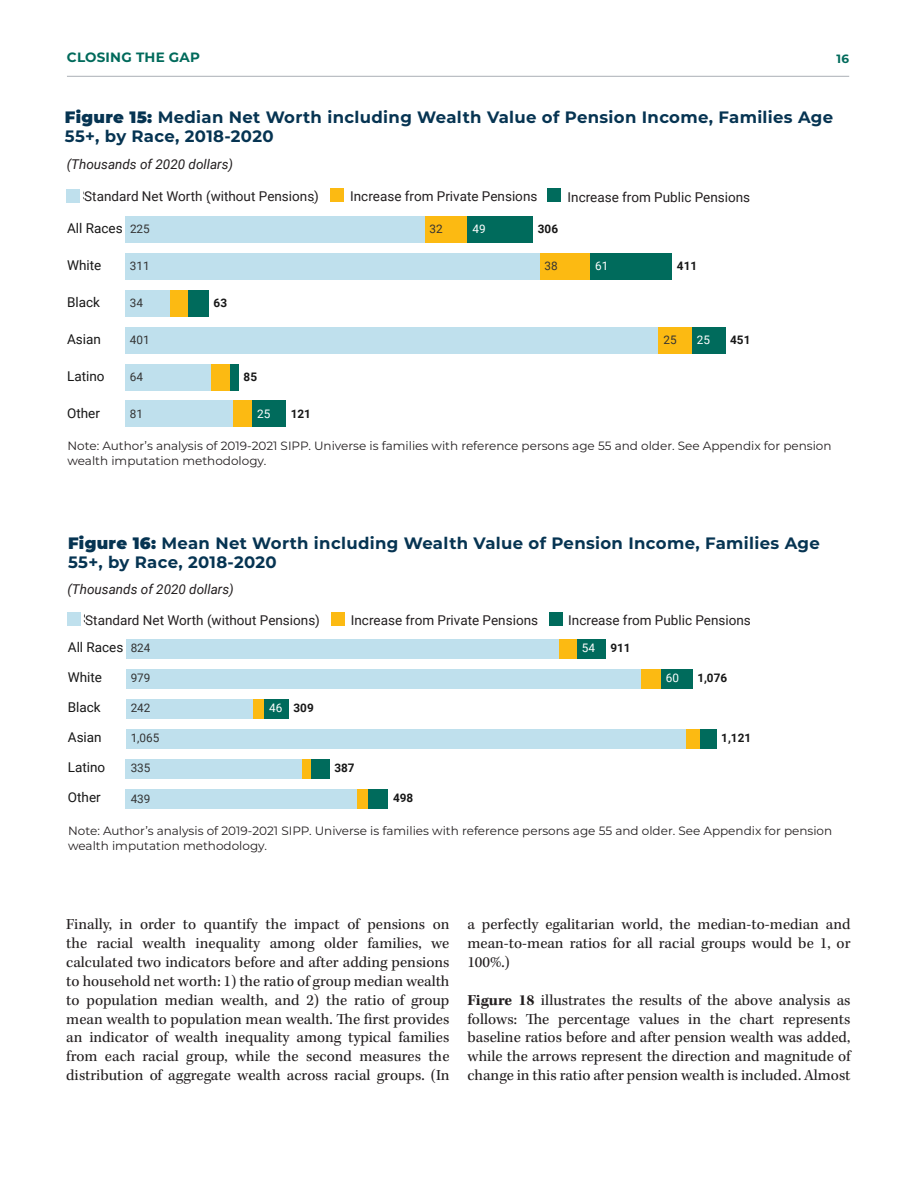
<style>
.page{position:relative;width:918px;height:1188px;background:#fff}
.page>*{position:absolute;margin:0;border:0;box-sizing:border-box;transform-origin:0 0}
.t1{font:700 16.5px/18.8px "Montserrat";letter-spacing:.02em;color:#063452}
.t2{font:15.75px/18.9px "Kepler Std";color:#231f20;text-align:justify}
.t3{font:15px "Roboto";color:#171717}
.t4{font:13.5px "Roboto";color:#171717}
.t5{font:13.5px "Roboto";color:#231f20}
.t6{font:italic 13.5px "Roboto";color:#231f20}
.t7{font:700 13.5px "Montserrat";letter-spacing:.015em;color:#006a5b}
.t8{font:12px/15px "Montserrat";color:#231f20}
.t9{font:700 12px "Montserrat";color:#006a5b}
.t10{font:11.7px "Roboto";color:#333}
.t11{font:700 11.7px "Roboto";color:#171717}
.t12{font:11.7px "Roboto";color:#fff}
.s1{font-weight:900}
.s2{font-weight:700}
</style>
<div class="page">
<hr style="left:67px;top:76px;width:782px;height:1px;background:#aaafb5">
<div style="left:125px;top:216px;width:300px;height:27px;background:#bfe0ed"></div>
<div style="left:425px;top:216px;width:43px;height:27px;background:#fcba12"></div>
<div style="left:468px;top:216px;width:65px;height:27px;background:#006b5c"></div>
<div style="left:125px;top:253px;width:415px;height:27px;background:#bfe0ed"></div>
<div style="left:540px;top:253px;width:50px;height:27px;background:#fcba12"></div>
<div style="left:590px;top:253px;width:82px;height:27px;background:#006b5c"></div>
<div style="left:125px;top:290px;width:45px;height:27px;background:#bfe0ed"></div>
<div style="left:170px;top:290px;width:18px;height:27px;background:#fcba12"></div>
<div style="left:188px;top:290px;width:21px;height:27px;background:#006b5c"></div>
<div style="left:125px;top:327px;width:534px;height:26px;background:#bfe0ed"></div>
<div style="left:659px;top:327px;width:33px;height:26px;background:#fcba12"></div>
<div style="left:692px;top:327px;width:33px;height:26px;background:#006b5c"></div>
<div style="left:125px;top:364px;width:86px;height:26px;background:#bfe0ed"></div>
<div style="left:211px;top:364px;width:19px;height:26px;background:#fcba12"></div>
<div style="left:230px;top:364px;width:9px;height:26px;background:#006b5c"></div>
<div style="left:125px;top:401px;width:109px;height:26px;background:#bfe0ed"></div>
<div style="left:234px;top:401px;width:18px;height:26px;background:#fcba12"></div>
<div style="left:252px;top:401px;width:34px;height:26px;background:#006b5c"></div>
<div style="left:66px;top:190px;width:14px;height:13px;background:#bfe0ed"></div>
<div style="left:331px;top:188px;width:13px;height:14px;background:#fcba12"></div>
<div style="left:547px;top:188px;width:14px;height:14px;background:#006b5c"></div>
<div style="left:126px;top:639px;width:434px;height:19px;background:#bfe0ed"></div>
<div style="left:560px;top:639px;width:17px;height:19px;background:#fcba12"></div>
<div style="left:577px;top:639px;width:29px;height:19px;background:#006b5c"></div>
<div style="left:126px;top:669px;width:515px;height:19px;background:#bfe0ed"></div>
<div style="left:641px;top:669px;width:20px;height:19px;background:#fcba12"></div>
<div style="left:661px;top:669px;width:31px;height:19px;background:#006b5c"></div>
<div style="left:126px;top:699px;width:127px;height:19px;background:#bfe0ed"></div>
<div style="left:253px;top:699px;width:11px;height:19px;background:#fcba12"></div>
<div style="left:264px;top:699px;width:25px;height:19px;background:#006b5c"></div>
<div style="left:126px;top:729px;width:560px;height:19px;background:#bfe0ed"></div>
<div style="left:686px;top:729px;width:14px;height:19px;background:#fcba12"></div>
<div style="left:700px;top:729px;width:16px;height:19px;background:#006b5c"></div>
<div style="left:126px;top:759px;width:176px;height:19px;background:#bfe0ed"></div>
<div style="left:302px;top:759px;width:9px;height:19px;background:#fcba12"></div>
<div style="left:311px;top:759px;width:18px;height:19px;background:#006b5c"></div>
<div style="left:126px;top:789px;width:231px;height:19px;background:#bfe0ed"></div>
<div style="left:357px;top:789px;width:12px;height:19px;background:#fcba12"></div>
<div style="left:369px;top:789px;width:19px;height:19px;background:#006b5c"></div>
<div style="left:67px;top:612px;width:14px;height:14px;background:#bfe0ed"></div>
<div style="left:331px;top:612px;width:14px;height:14px;background:#fcba12"></div>
<div style="left:549px;top:612px;width:14px;height:14px;background:#006b5c"></div>
<p class="t7" style="left:67px;top:47px;width:135px">CLOSING THE GAP</p>
<p class="t9" style="left:837px;top:50px;width:14px">16</p>
<p class="t1" style="left:65px;top:107px;width:770px"><span class="s1">Figure 15:</span> Median Net Worth including Wealth Value of Pension Income, Families Age<br>55+, by Race, 2018-2020</p>
<p class="t6" style="left:67px;top:155px;width:168px">(Thousands of 2020 dollars)</p>
<p class="t3" style="left:67px;top:156px;width:190px">(Thousands of 2020 dollars)</p>
<p class="t4" style="left:313px;top:186px;width:10px">)I</p>
<p class="t4" style="left:351px;top:186px;width:189px">ncrease from Private PensionsI</p>
<p class="t4" style="left:569px;top:186px;width:180px">ncrease from Public Pensions</p>
<p class="t5" style="left:84px;top:186px;width:236px">Standard Net Worth (without Pensions)</p>
<p class="t5" style="left:350px;top:186px;width:189px">Increase from Private Pensions</p>
<p class="t5" style="left:568px;top:187px;width:184px">Increase from Public Pensions</p>
<p class="t4" style="left:67px;top:219px;width:57px">All Races</p>
<p class="t4" style="left:67px;top:256px;width:36px">White</p>
<p class="t4" style="left:67px;top:293px;width:34px">Black</p>
<p class="t4" style="left:67px;top:330px;width:35px">Asian</p>
<p class="t4" style="left:67px;top:367px;width:39px">Latino</p>
<p class="t4" style="left:67px;top:404px;width:34px">Other</p>
<p class="t10" style="left:130px;top:221px;width:21px">225</p>
<p class="t10" style="left:430px;top:221px;width:15px">32</p>
<p class="t12" style="left:472px;top:221px;width:15px">49</p>
<p class="t10" style="left:130px;top:258px;width:21px">311</p>
<p class="t10" style="left:545px;top:258px;width:15px">38</p>
<p class="t12" style="left:595px;top:258px;width:15px">61</p>
<p class="t10" style="left:130px;top:295px;width:15px">34</p>
<p class="t10" style="left:130px;top:332px;width:21px">401</p>
<p class="t10" style="left:663px;top:332px;width:15px">25</p>
<p class="t12" style="left:697px;top:332px;width:15px">25</p>
<p class="t10" style="left:130px;top:369px;width:15px">64</p>
<p class="t10" style="left:130px;top:405px;width:15px">81</p>
<p class="t12" style="left:257px;top:405px;width:15px">25</p>
<p class="t11" style="left:538px;top:221px;width:22px">306</p>
<p class="t11" style="left:677px;top:258px;width:22px">411</p>
<p class="t11" style="left:214px;top:295px;width:15px">63</p>
<p class="t11" style="left:244px;top:369px;width:15px">85</p>
<p class="t11" style="left:291px;top:405px;width:22px">121</p>
<p class="t11" style="left:730px;top:332px;width:22px">451</p>
<p class="t8" style="left:68px;top:438px;width:766px">Note: Author’s analysis of 2019-2021 SIPP. Universe is families with reference persons age 55 and older. See Appendix for pension wealth imputation methodology.</p>
<p class="t1" style="left:68px;top:533px;width:753px"><span class="s1">Figure 16:</span> Mean Net Worth including Wealth Value of Pension Income, Families Age<br>55+, by Race, 2018-2020</p>
<p class="t6" style="left:67px;top:580px;width:168px">(Thousands of 2020 dollars)</p>
<p class="t3" style="left:67px;top:581px;width:190px">(Thousands of 2020 dollars)</p>
<p class="t4" style="left:84px;top:608px;width:240px">Standard Net Worth (without Pensions)I</p>
<p class="t4" style="left:352px;top:608px;width:189px">ncrease from Private PensionsI</p>
<p class="t4" style="left:569px;top:608px;width:180px">ncrease from Public Pensions</p>
<p class="t4" style="left:68px;top:638px;width:57px">All Races</p>
<p class="t4" style="left:68px;top:668px;width:36px">White</p>
<p class="t4" style="left:68px;top:698px;width:34px">Black</p>
<p class="t4" style="left:68px;top:728px;width:35px">Asian</p>
<p class="t4" style="left:68px;top:758px;width:39px">Latino</p>
<p class="t4" style="left:68px;top:788px;width:34px">Other</p>
<p class="t5" style="left:85px;top:611px;width:236px">Standard Net Worth (without Pensions)</p>
<p class="t5" style="left:351px;top:611px;width:189px">Increase from Private Pensions</p>
<p class="t5" style="left:568px;top:611px;width:184px">Increase from Public Pensions</p>
<p class="t10" style="left:131px;top:640px;width:21px">824</p>
<p class="t12" style="left:582px;top:640px;width:15px">54</p>
<p class="t10" style="left:131px;top:670px;width:21px">979</p>
<p class="t12" style="left:666px;top:670px;width:15px">60</p>
<p class="t10" style="left:131px;top:700px;width:21px">242</p>
<p class="t12" style="left:269px;top:700px;width:15px">46</p>
<p class="t10" style="left:131px;top:730px;width:30px">1,065</p>
<p class="t10" style="left:131px;top:760px;width:21px">335</p>
<p class="t10" style="left:131px;top:790px;width:21px">439</p>
<p class="t8" style="left:68px;top:823px;width:766px">Note: Author’s analysis of 2019-2021 SIPP. Universe is families with reference persons age 55 and older. See Appendix for pension wealth imputation methodology.</p>
<p class="t11" style="left:611px;top:640px;width:22px">911</p>
<p class="t11" style="left:697px;top:670px;width:31px">1,076</p>
<p class="t11" style="left:294px;top:700px;width:22px">309</p>
<p class="t11" style="left:721px;top:730px;width:31px">1,121</p>
<p class="t11" style="left:334px;top:760px;width:22px">387</p>
<p class="t11" style="left:393px;top:790px;width:22px">498</p>
<p class="t2" style="left:66px;top:915px;width:385px">Finally, in order to quantify the impact of pensions on the racial wealth inequality among older families, we calculated two indicators before and after adding pensions to household net worth: 1) the ratio of group median wealth to population median wealth, and 2) the ratio of group mean wealth to population mean wealth. The first provides an indicator of wealth inequality among typical families from each racial group, while the second measures the distribution of aggregate wealth across racial groups. (In</p>
<p class="t2" style="left:467px;top:915px;width:385px">a perfectly egalitarian world, the median-to-median and mean-to-mean ratios for all racial groups would be 1, or 100%.)</p>
<p class="t2" style="left:467px;top:991px;width:385px"><span class="s2">Figure 18</span> illustrates the results of the above analysis as follows: The percentage values in the chart represents baseline ratios before and after pension wealth was added, while the arrows represent the direction and magnitude of change in this ratio after pension wealth is included. Almost</p>
</div>
